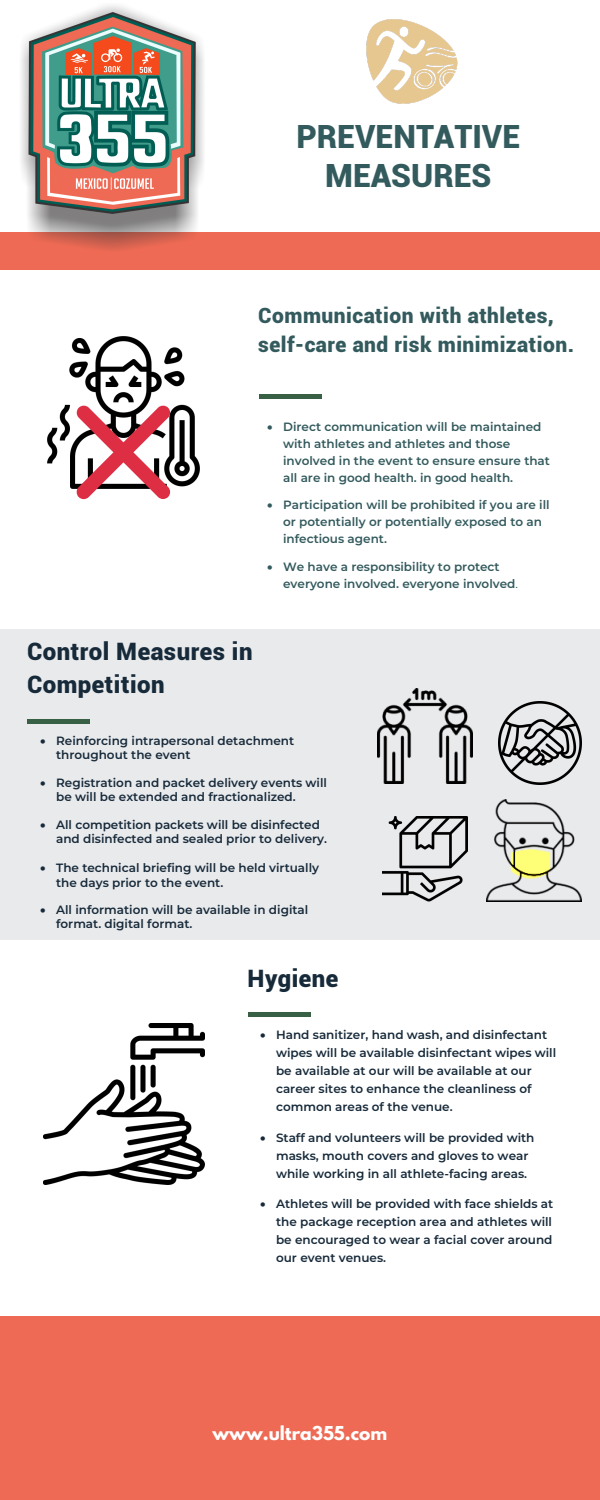
<style>
.page{position:relative;width:600px;height:1500px;background:#fff}
.page>*{position:absolute;margin:0;border:0;box-sizing:border-box;transform-origin:0 0}
.t1{font:900 32px/38.4px "Roboto";color:#335a5d;text-align:center}
.t2{font:900 24px/33px "Roboto";letter-spacing:.02em;color:#172a3a}
.t3{font:900 21px/29.3px "Roboto";letter-spacing:.025em;color:#335a5d}
.t4{font:700 17px "League Spartan";color:#fff}
.t5{font:600 12px/18px "Montserrat";color:#172a3a}
.t6{font:600 12px/16.8px "Montserrat";color:#335a5d}
.s1{font-weight:400}
</style>
<div class="page">
<div style="left:0;top:629px;width:600px;height:311px;background:#e9eaec"></div>
<div style="left:0;top:232px;width:600px;height:37px;background:#ee6a54"></div>
<hr style="left:259px;top:395px;width:63px;height:4px;background:#376045">
<div style="left:27px;top:719px;width:63px;height:5px;background:#376045"></div>
<hr style="left:248px;top:1013px;width:63px;height:4px;background:#376045">
<div style="left:0;top:1316px;width:600px;height:184px;background:#ee6a54"></div>
<img style="left:47px;top:336px;width:153px;height:153px">
<svg style="left:76px;top:405px;width:95px;height:94px"></svg>
<img style="left:378px;top:689px;width:95px;height:95px">
<img style="left:383px;top:816px;width:85px;height:85px">
<img style="left:499px;top:702px;width:82px;height:82px">
<img style="left:487px;top:800px;width:94px;height:102px">
<img style="left:43px;top:1023px;width:161px;height:162px">
<img style="left:21px;top:5px;width:183px;height:245px">
<img style="left:366px;top:19px;width:92px;height:85px">
<p class="t1" style="left:296px;top:116px;width:225px">PREVENTATIVE<br>MEASURES</p>
<p class="t3" style="left:258px;top:300px;width:317px">Communication with athletes, self-care and risk minimization.</p>
<p class="t6" style="left:283px;top:418px;width:268px;text-indent:-16px">• Direct communication will be maintained with athletes and athletes and those involved in the event to ensure ensure that all are in good health. in good health.</p>
<p class="t6" style="left:283px;top:496px;width:268px;text-indent:-16px">• Participation will be prohibited if you are ill or potentially or potentially exposed to an infectious agent.</p>
<p class="t6" style="left:283px;top:557px;width:236px;line-height:17.2px;text-indent:-16px">• We have a responsibility to protect everyone involved. everyone involved<span class="s1">.</span></p>
<p class="t2" style="left:27px;top:634px;width:227px">Control Measures in<br>Competition</p>
<p class="t5" style="left:56px;top:733px;width:240px;line-height:14.4px;text-indent:-16px">• Reinforcing intrapersonal detachment throughout the event</p>
<p class="t5" style="left:56px;top:775px;width:272px;line-height:14.4px;text-indent:-16px">• Registration and packet delivery events will be will be extended and fractionalized.</p>
<p class="t5" style="left:56px;top:817px;width:273px;line-height:14.4px;text-indent:-16px">• All competition packets will be disinfected and disinfected and sealed prior to delivery.</p>
<p class="t5" style="left:56px;top:860px;width:264px;line-height:14.4px;text-indent:-16px">• The technical briefing will be held virtually the days prior to the event.</p>
<p class="t5" style="left:56px;top:902px;width:254px;line-height:14.4px;text-indent:-16px">• All information will be available in digital format. digital format.</p>
<p class="t2" style="left:248px;top:961px;width:92px">Hygiene</p>
<p class="t5" style="left:276px;top:1025px;width:282px;text-indent:-16px">• Hand sanitizer, hand wash, and disinfectant wipes will be available disinfectant wipes will be available at our will be available at our career sites to enhance the cleanliness of common areas of the venue.</p>
<p class="t5" style="left:276px;top:1128px;width:260px;text-indent:-16px">• Staff and volunteers will be provided with masks, mouth covers and gloves to wear while working in all athlete-facing areas.</p>
<p class="t5" style="left:276px;top:1195px;width:279px;text-align:justify;text-indent:-16px">• Athletes will be provided with face shields at the package reception area and athletes will be encouraged to wear a facial cover around our event venues.</p>
<p class="t4" style="left:213px;top:1424px;width:176px">www.ultra355.com</p>
</div>
